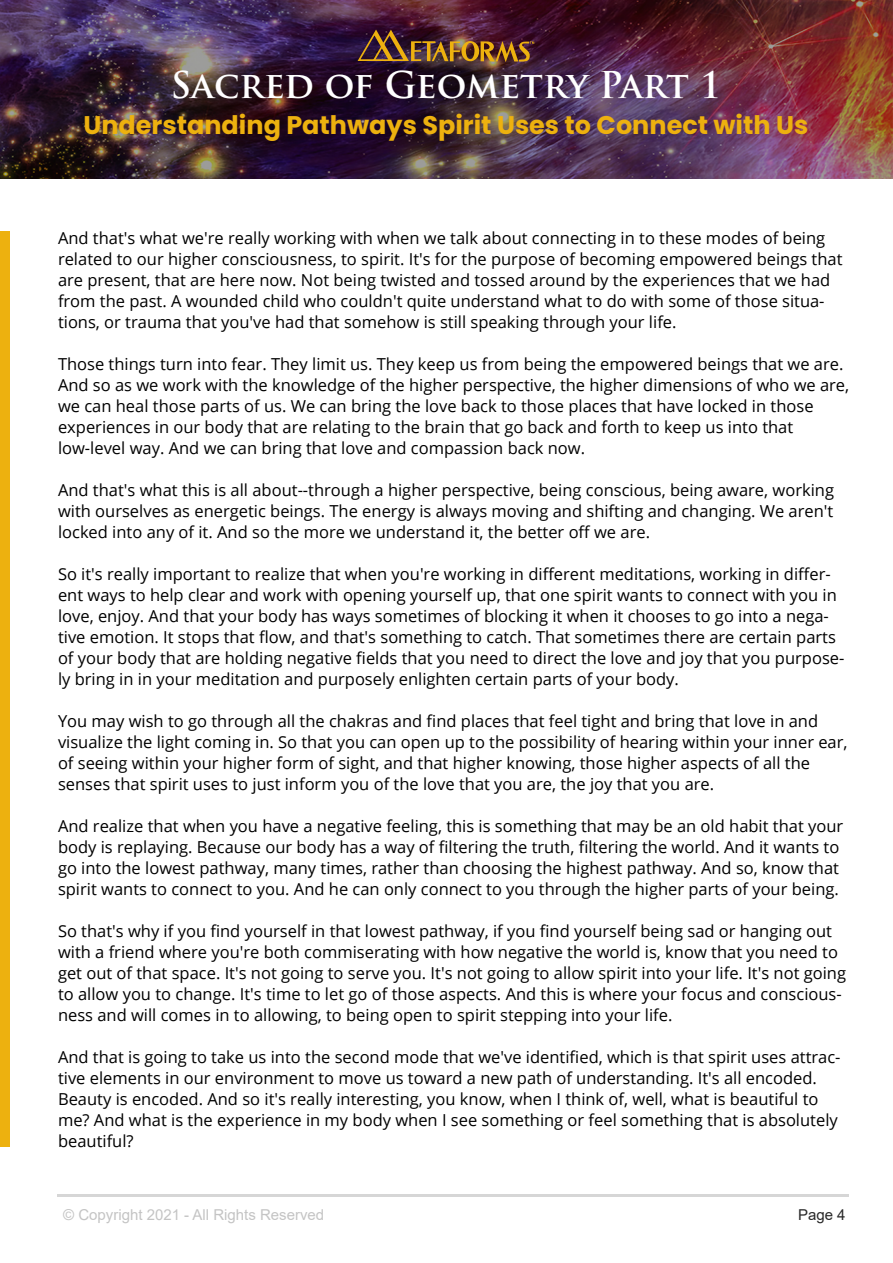
<style>
.page{position:relative;width:893px;height:1263px;background:#fff}
.page>*{position:absolute;margin:0;border:0;box-sizing:border-box;transform-origin:0 0}
.t1{font:700 36px "Trajan Pro";color:#fff}
.t2{font:700 25.5px "Poppins";color:#edb10f}
.t3{font:16.5px/21px "Open Sans";color:#000}
.t4{font:15px "Arial";color:#c4c4c4}
.t5{font:15px "Arial";color:#282828}
</style>
<div class="page">
<hr style="left:57px;top:1194px;width:792px;height:2px;background:#d6d6d6">
<img style="left:0;top:0;width:893px;height:178px">
<img style="left:358px;top:30px;width:176px;height:32px">
<div style="left:1px;top:231px;width:9px;height:916px;background:#edb10f"></div>
<h1 class="t1" style="left:170px;top:63px;width:553px">Sacred of Geometry Part 1</h1>
<h2 class="t2" style="left:83px;top:110px;width:726px">Understanding Pathways Spirit Uses to Connect with Us</h2>
<p class="t3" style="left:58px;top:227px;width:786px">And that's what we're really working with when we talk about connecting in to these modes of being related to our higher consciousness, to spirit. It's for the purpose of becoming empowered beings that are present, that are here now. Not being twisted and tossed around by the experiences that we had from the past. A wounded child who couldn't quite understand what to do with some of those situa&shy;tions, or trauma that you've had that somehow is still speaking through your life.</p>
<p class="t3" style="left:58px;top:353px;width:793px">Those things turn into fear. They limit us. They keep us from being the empowered beings that we are.<br>And so as we work with the knowledge of the higher perspective, the higher dimensions of who we are, we can heal those parts of us. We can bring the love back to those places that have locked in those experiences in our body that are relating to the brain that go back and forth to keep us into that low-level way. And we can bring that love and compassion back now.</p>
<p class="t3" style="left:58px;top:479px;width:778px;text-align:justify">And that's what this is all about--through a higher perspective, being conscious, being aware, working with ourselves as energetic beings. The energy is always moving and shifting and changing. We aren't locked into any of it. And so the more we understand it, the better off we are.</p>
<p class="t3" style="left:58px;top:563px;width:788px">So it's really important to realize that when you're working in different meditations, working in differ&shy;ent ways to help clear and work with opening yourself up, that one spirit wants to connect with you in love, enjoy. And that your body has ways sometimes of blocking it when it chooses to go into a nega&shy;tive emotion. It stops that flow, and that's something to catch. That sometimes there are certain parts of your body that are holding negative fields that you need to direct the love and joy that you purpose&shy;ly bring in in your meditation and purposely enlighten certain parts of your body.</p>
<p class="t3" style="left:58px;top:710px;width:791px">You may wish to go through all the chakras and find places that feel tight and bring that love in and visualize the light coming in. So that you can open up to the possibility of hearing within your inner ear, of seeing within your higher form of sight, and that higher knowing, those higher aspects of all the senses that spirit uses to just inform you of the love that you are, the joy that you are.</p>
<p class="t3" style="left:58px;top:815px;width:787px">And realize that when you have a negative feeling, this is something that may be an old habit that your body is replaying. Because our body has a way of filtering the truth, filtering the world. And it wants to go into the lowest pathway, many times, rather than choosing the highest pathway. And so, know that spirit wants to connect to you. And he can only connect to you through the higher parts of your being.</p>
<p class="t3" style="left:58px;top:920px;width:790px">So that's why if you find yourself in that lowest pathway, if you find yourself being sad or hanging out with a friend where you're both commiserating with how negative the world is, know that you need to get out of that space. It's not going to serve you. It's not going to allow spirit into your life. It's not going to allow you to change. It's time to let go of those aspects. And this is where your focus and conscious&shy;ness and will comes in to allowing, to being open to spirit stepping into your life.</p>
<p class="t3" style="left:58px;top:1046px;width:784px">And that is going to take us into the second mode that we've identified, which is that spirit uses attrac&shy;tive elements in our environment to move us toward a new path of understanding. It's all encoded.<br>Beauty is encoded. And so it's really interesting, you know, when I think of, well, what is beautiful to me? And what is the experience in my body when I see something or feel something that is absolutely beautiful?</p>
<p class="t4" style="left:63px;top:1204px;width:263px">© Copyright 2021 - All Rights Reserved</p>
<p class="t5" style="left:798px;top:1204px;width:49px">Page 4</p>
</div>
